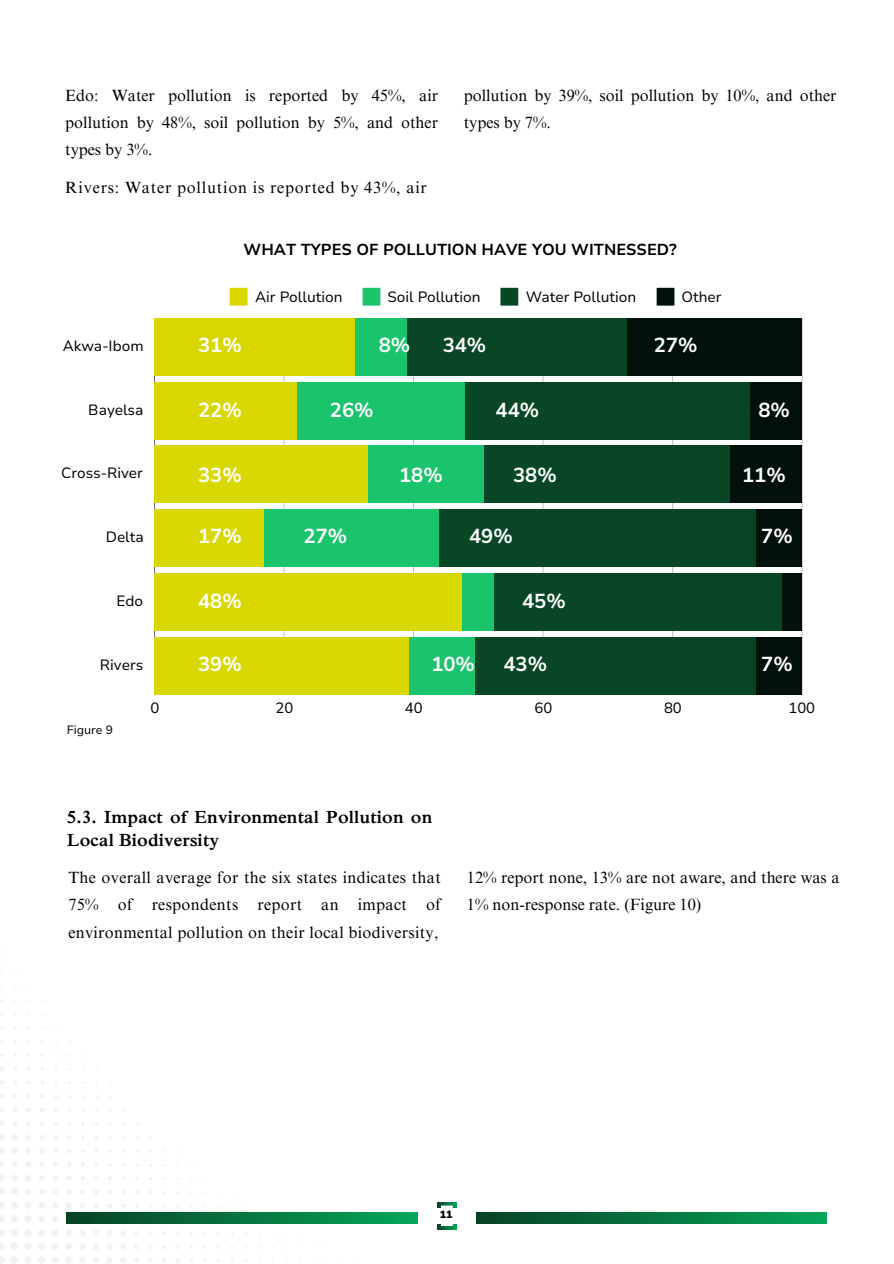
<style>
.page{position:relative;width:894px;height:1264px;background:#fff}
.page>*{position:absolute;margin:0;border:0;box-sizing:border-box;transform-origin:0 0}
.t1{font:700 20.25px "Nunito Sans 10 pt";color:#fff}
.t2{font:600 18px/22.5px "Times NRMT Pro";letter-spacing:.005em;color:#000}
.t3{font:16.2px/27px "Times NRMT Pro";color:#000;text-align:justify}
.t4{font:16.2px "Times NRMT Pro";letter-spacing:.05em;color:#000}
.t5{font:700 15.9px "Nunito Sans 10 pt";color:#000}
.t6{font:14.85px "Nunito Sans 10 pt";color:#000}
.t7{font:12px "Nunito Sans 10 pt";color:#000}
.t8{font:900 10.5px "Nunito Sans 10 pt";color:#000}
</style>
<div class="page">
<img style="left:0;top:946px;width:368px;height:317px">
<svg style="left:437px;top:1202px;width:19px;height:27px"></svg>
<div style="left:433px;top:1207px;width:27px;height:16px;background:#fff"></div>
<svg style="left:476px;top:1212px;width:350px;height:11px;background:#06743f"></svg>
<svg style="left:67px;top:1212px;width:350px;height:11px;background:#06743f"></svg>
<svg style="left:230px;top:288px;width:17px;height:17px"></svg>
<svg style="left:362px;top:288px;width:18px;height:17px"></svg>
<svg style="left:500px;top:288px;width:18px;height:17px"></svg>
<svg style="left:656px;top:288px;width:18px;height:17px"></svg>
<hr style="left:154px;top:318px;width:1px;height:376px;background:#000;opacity:.6">
<hr style="left:283px;top:318px;width:1px;height:376px;background:#000;opacity:.25">
<hr style="left:413px;top:318px;width:1px;height:376px;background:#000;opacity:.25">
<hr style="left:542px;top:318px;width:1px;height:376px;background:#000;opacity:.25">
<hr style="left:672px;top:318px;width:1px;height:376px;background:#000;opacity:.25">
<hr style="left:801px;top:318px;width:1px;height:376px;background:#000;opacity:.25">
<div style="left:154px;top:318px;width:201px;height:57px;background:#d8d800"></div>
<div style="left:355px;top:318px;width:52px;height:57px;background:#1ac46c"></div>
<div style="left:407px;top:318px;width:220px;height:57px;background:#084625"></div>
<div style="left:627px;top:318px;width:174px;height:57px;background:#011008"></div>
<div style="left:154px;top:382px;width:143px;height:57px;background:#d8d800"></div>
<div style="left:297px;top:382px;width:168px;height:57px;background:#1ac46c"></div>
<div style="left:465px;top:382px;width:285px;height:57px;background:#084625"></div>
<div style="left:750px;top:382px;width:51px;height:57px;background:#011008"></div>
<div style="left:154px;top:445px;width:214px;height:58px;background:#d8d800"></div>
<div style="left:368px;top:445px;width:116px;height:58px;background:#1ac46c"></div>
<div style="left:484px;top:445px;width:246px;height:58px;background:#084625"></div>
<div style="left:730px;top:445px;width:71px;height:58px;background:#011008"></div>
<div style="left:154px;top:509px;width:110px;height:57px;background:#d8d800"></div>
<div style="left:264px;top:509px;width:175px;height:57px;background:#1ac46c"></div>
<div style="left:439px;top:509px;width:317px;height:57px;background:#084625"></div>
<div style="left:756px;top:509px;width:45px;height:57px;background:#011008"></div>
<div style="left:154px;top:573px;width:308px;height:57px;background:#d8d800"></div>
<div style="left:462px;top:573px;width:32px;height:57px;background:#1ac46c"></div>
<div style="left:494px;top:573px;width:288px;height:57px;background:#084625"></div>
<div style="left:782px;top:573px;width:19px;height:57px;background:#011008"></div>
<div style="left:154px;top:637px;width:255px;height:57px;background:#d8d800"></div>
<div style="left:409px;top:637px;width:66px;height:57px;background:#1ac46c"></div>
<div style="left:475px;top:637px;width:281px;height:57px;background:#084625"></div>
<div style="left:756px;top:637px;width:45px;height:57px;background:#011008"></div>
<h3 class="t3" style="left:65px;top:84px;width:374px">Edo: Water pollution is reported by 45%, air pollution by 48%, soil pollution by 5%, and other types by 3%.</h3>
<h4 class="t4" style="left:65px;top:181px;width:363px">Rivers: Water pollution is reported by 43%, air</h4>
<h1 class="t3" style="left:463px;top:84px;width:374px">pollution by 39%, soil pollution by 10%, and other types by 7%.</h1>
<h2 class="t5" style="left:243px;top:239px;width:434px">WHAT TYPES OF POLLUTION HAVE YOU WITNESSED?</h2>
<p class="t6" style="left:63px;top:336px;width:82px">Akwa-Ibom</p>
<p class="t6" style="left:255px;top:287px;width:89px">Air Pollution</p>
<p class="t6" style="left:387px;top:287px;width:95px">Soil Pollution</p>
<p class="t6" style="left:525px;top:287px;width:112px">Water Pollution</p>
<p class="t6" style="left:681px;top:287px;width:42px">Other</p>
<h1 class="t1" style="left:198px;top:331px;width:45px">31%</h1>
<h1 class="t1" style="left:442px;top:331px;width:45px">34%</h1>
<h1 class="t1" style="left:653px;top:331px;width:45px">27%</h1>
<h1 class="t1" style="left:378px;top:331px;width:33px">8%</h1>
<p class="t6" style="left:88px;top:400px;width:57px">Bayelsa</p>
<h1 class="t1" style="left:198px;top:396px;width:45px">22%</h1>
<h1 class="t1" style="left:330px;top:396px;width:45px">26%</h1>
<h1 class="t1" style="left:495px;top:396px;width:45px">44%</h1>
<h1 class="t1" style="left:758px;top:396px;width:33px">8%</h1>
<p class="t6" style="left:61px;top:463px;width:83px">Cross-River</p>
<h1 class="t1" style="left:198px;top:462px;width:45px">33%</h1>
<h1 class="t1" style="left:399px;top:462px;width:45px">18%</h1>
<h1 class="t1" style="left:513px;top:462px;width:45px">38%</h1>
<h1 class="t1" style="left:741px;top:462px;width:45px">11%</h1>
<p class="t6" style="left:106px;top:527px;width:40px">Delta</p>
<h1 class="t1" style="left:198px;top:522px;width:45px">17%</h1>
<h1 class="t1" style="left:303px;top:522px;width:45px">27%</h1>
<h1 class="t1" style="left:469px;top:522px;width:45px">49%</h1>
<h1 class="t1" style="left:761px;top:522px;width:33px">7%</h1>
<p class="t6" style="left:116px;top:591px;width:28px">Edo</p>
<h1 class="t1" style="left:198px;top:587px;width:45px">48%</h1>
<h1 class="t1" style="left:522px;top:587px;width:45px">45%</h1>
<p class="t6" style="left:100px;top:654px;width:45px">Rivers</p>
<h1 class="t1" style="left:198px;top:650px;width:45px">39%</h1>
<h1 class="t1" style="left:431px;top:650px;width:45px">10%</h1>
<h1 class="t1" style="left:503px;top:650px;width:45px">43%</h1>
<p class="t1" style="left:761px;top:650px;width:33px">7%</p>
<h3 class="t7" style="left:67px;top:722px;width:48px">Figure 9</h3>
<p class="t6" style="left:150px;top:698px;width:10px">0</p>
<p class="t6" style="left:275px;top:698px;width:19px">20</p>
<p class="t6" style="left:405px;top:698px;width:19px">40</p>
<p class="t6" style="left:534px;top:698px;width:19px">60</p>
<p class="t6" style="left:663px;top:698px;width:19px">80</p>
<p class="t6" style="left:788px;top:698px;width:28px">100</p>
<p class="t2" style="left:67px;top:808px;width:367px">5.3. Impact of Environmental Pollution on<br>Local Biodiversity</p>
<h3 class="t3" style="left:68px;top:866px;width:374px">The overall average for the six states indicates that 75% of respondents report an impact of environmental pollution on their local biodiversity,</h3>
<p class="t3" style="left:466px;top:866px;width:374px">12% report none, 13% are not aware, and there was a<br>1% non-response rate. (Figure 10)</p>
<h3 class="t8" style="left:440px;top:1207px;width:14px">11</h3>
</div>
